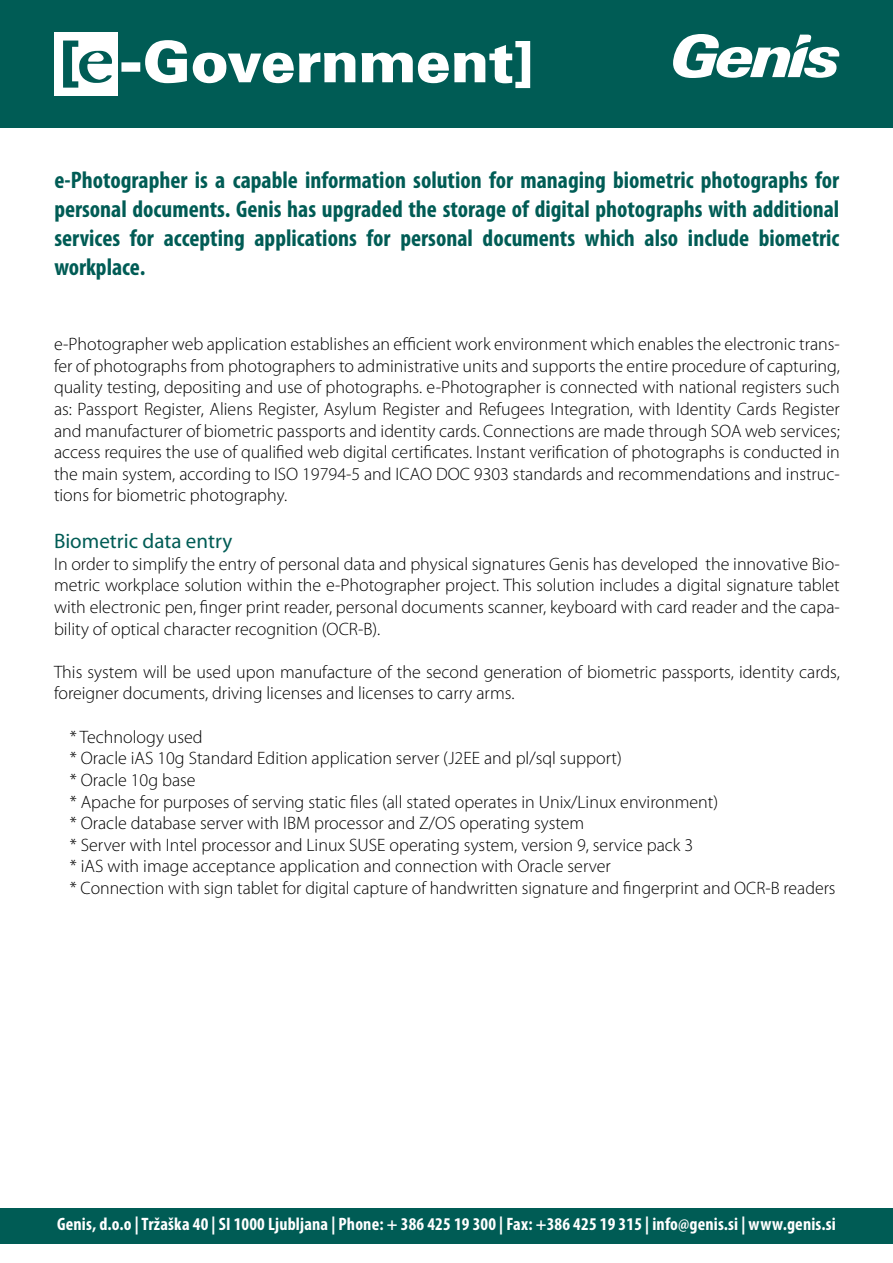
<style>
.page{position:relative;width:893px;height:1263px;background:#fff}
.page>*{position:absolute;margin:0;border:0;box-sizing:border-box;transform-origin:0 0}
.t1{font:900 57px "Univers";letter-spacing:-.005em;color:#fff}
.t2{font:700 condensed 24px/28.8px "Myriad Pro";color:#005c55;text-align:justify}
.t3{font:21px "Myriad Pro";color:#005c55}
.t4{font:300 18px/21.6px "Myriad Pro";color:#000;text-align:justify}
.t5{font:700 condensed 18px "Myriad Pro";letter-spacing:.01em;color:#fff}
.s1{color:#005c55}
.s2{font-family:"Garamond";font-weight:700;font-size:69px;color:#005c55}
.s3{font-weight:700;font-stretch:expanded}
</style>
<div class="page">
<div style="left:0;top:1208px;width:893px;height:36px;background:#005c55"></div>
<div style="left:0;top:0;width:893px;height:128px;background:#005c55"></div>
<svg style="left:673px;top:34px;width:166px;height:44px"></svg>
<div style="left:54px;top:32px;width:64px;height:64px;background:#fff"></div>
<div style="left:121px;top:62px;width:19px;height:10px;border:3px solid #fff"></div>
<h1 class="t1" style="left:60px;top:24px;width:474px"><span class="s1">[</span><span class="s2">e</span><span class="s3">-</span>Government]</h1>
<p class="t2" style="left:54px;top:166px;width:786px">e-Photographer is a capable information solution for managing biometric photographs for personal documents. Genis has upgraded the storage of digital photographs with additional services for accepting applications for personal documents which also include biometric workplace.</p>
<p class="t4" style="left:54px;top:334px;width:787px">e-Photographer web application establishes an efficient work environment which enables the electronic trans&shy;fer of photographs from photographers to administrative units and supports the entire procedure of capturing, quality testing, depositing and use of photographs. e-Photographer is connected with national registers such as: Passport Register, Aliens Register, Asylum Register and Refugees Integration, with Identity Cards Register and manufacturer of biometric passports and identity cards. Connections are made through SOA web services; access requires the use of qualified web digital certificates. Instant verification of photographs is conducted in the main system, according to ISO 19794-5 and ICAO DOC 9303 standards and recommendations and instruc&shy;tions for biometric photography.</p>
<p class="t3" style="left:54px;top:530px;width:180px">Biometric data entry</p>
<p class="t4" style="left:54px;top:553px;width:787px">In order to simplify the entry of personal data and physical signatures Genis has developed the innovative Bio&shy;metric workplace solution within the e-Photographer project. This solution includes a digital signature tablet with electronic pen, finger print reader, personal documents scanner, keyboard with card reader and the capa&shy;bility of optical character recognition (OCR-B).</p>
<p class="t4" style="left:54px;top:661px;width:787px">This system will be used upon manufacture of the second generation of biometric passports, identity cards, foreigner documents, driving licenses and licenses to carry arms.</p>
<p class="t4" style="left:70px;top:726px;width:767px;text-align:left">* Technology used<br>* Oracle iAS 10g Standard Edition application server (J2EE and pl/sql support)<br>* Oracle 10g base<br>* Apache for purposes of serving static files (all stated operates in Unix/Linux environment)<br>* Oracle database server with IBM processor and Z/OS operating system<br>* Server with Intel processor and Linux SUSE operating system, version 9, service pack 3<br>* iAS with image acceptance application and connection with Oracle server<br>* Connection with sign tablet for digital capture of handwritten signature and fingerprint and OCR-B readers</p>
<p class="t5" style="left:57px;top:1214px;width:780px">Genis, d.o.o | Tržaška 40 | SI 1000 Ljubljana | Phone: + 386 425 19 300 | Fax: +386 425 19 315 | info@genis.si | www.genis.si</p>
</div>
